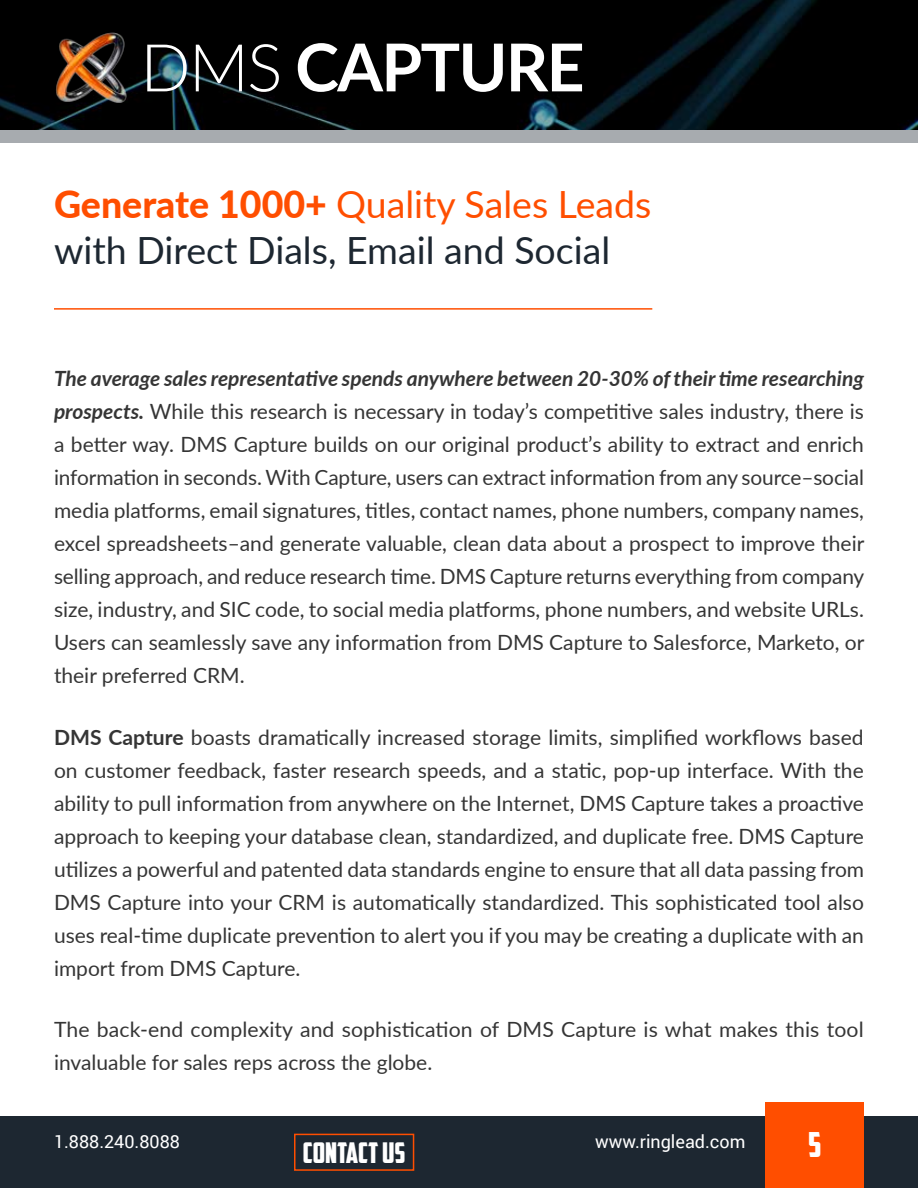
<style>
.page{position:relative;width:918px;height:1188px;background:#fff}
.page>*{position:absolute;margin:0;border:0;box-sizing:border-box;transform-origin:0 0}
.t1{font:700 66px "Lato";letter-spacing:-.025em;color:#fff}
.t2{font:37.5px/46.2px "Lato";color:#1d2731}
.t3{font:34.5px "American Captain";color:#fff}
.t4{font:28.5px "American Captain";color:#fff}
.t5{font:21px/33px "Lato";color:#353535;text-align:justify}
.t6{font:18px "Roboto";color:#fff}
.s1{font-weight:300}
.s2{font-weight:800;color:#ff4e00}
.s3{color:#ff4e00}
.s4{font-weight:700;font-style:italic}
.s5{font-weight:700}
</style>
<div class="page">
<svg style="left:0;top:0;width:918px;height:143px;fill:#000"></svg>
<img style="left:54px;top:32px;width:75px;height:71px">
<div style="left:0;top:1116px;width:918px;height:72px;background:#1d2731"></div>
<div style="left:766px;top:1102px;width:98px;height:86px;background:#ff4e00"></div>
<div style="left:294px;top:1134px;width:120px;height:37px;border:2px solid #ff4e00"></div>
<hr style="left:54px;top:308px;width:598px;height:2px;background:#ff4e00">
<h1 class="t1" style="left:140px;top:19px;width:446px"><span class="s1">DMS</span> CAPTURE</h1>
<h2 class="t2" style="left:54px;top:179px;width:599px"><span class="s2">Generate 1000+</span> <span class="s3">Quality Sales Leads </span>with Direct Dials, Email and Social</h2>
<p class="t5" style="left:54px;top:361px;width:812px"><span class="s4">The average sales representative spends anywhere between 20-30% of their time researching prospects.</span> While this research is necessary in today’s competitive sales industry, there is a better way. DMS Capture builds on our original product’s ability to extract and enrich information in seconds. With Capture, users can extract information from any source–social media platforms, email signatures, titles, contact names, phone numbers, company names, excel spreadsheets–and generate valuable, clean data about a prospect to improve their selling approach, and reduce research time. DMS Capture returns everything from company size, industry, and SIC code, to social media platforms, phone numbers, and website URLs.<br>Users can seamlessly save any information from DMS Capture to Salesforce, Marketo, or their preferred CRM.</p>
<p class="t5" style="left:54px;top:720px;width:812px"><span class="s5">DMS Capture</span> boasts dramatically increased storage limits, simplified workflows based on customer feedback, faster research speeds, and a static, pop-up interface. With the ability to pull information from anywhere on the Internet, DMS Capture takes a proactive approach to keeping your database clean, standardized, and duplicate free. DMS Capture utilizes a powerful and patented data standards engine to ensure that all data passing from DMS Capture into your CRM is automatically standardized. This sophisticated tool also uses real-time duplicate prevention to alert you if you may be creating a duplicate with an import from DMS Capture.</p>
<p class="t5" style="left:54px;top:1012px;width:811px">The back-end complexity and sophistication of DMS Capture is what makes this tool invaluable for sales reps across the globe.</p>
<h3 class="t4" style="left:303px;top:1136px;width:104px">CONTACT US</h3>
<h3 class="t3" style="left:808px;top:1124px;width:15px">5</h3>
<p class="t6" style="left:54px;top:1129px;width:127px">1.888.240.8088</p>
<p class="t6" style="left:595px;top:1129px;width:152px">www.ringlead.com</p>
</div>
